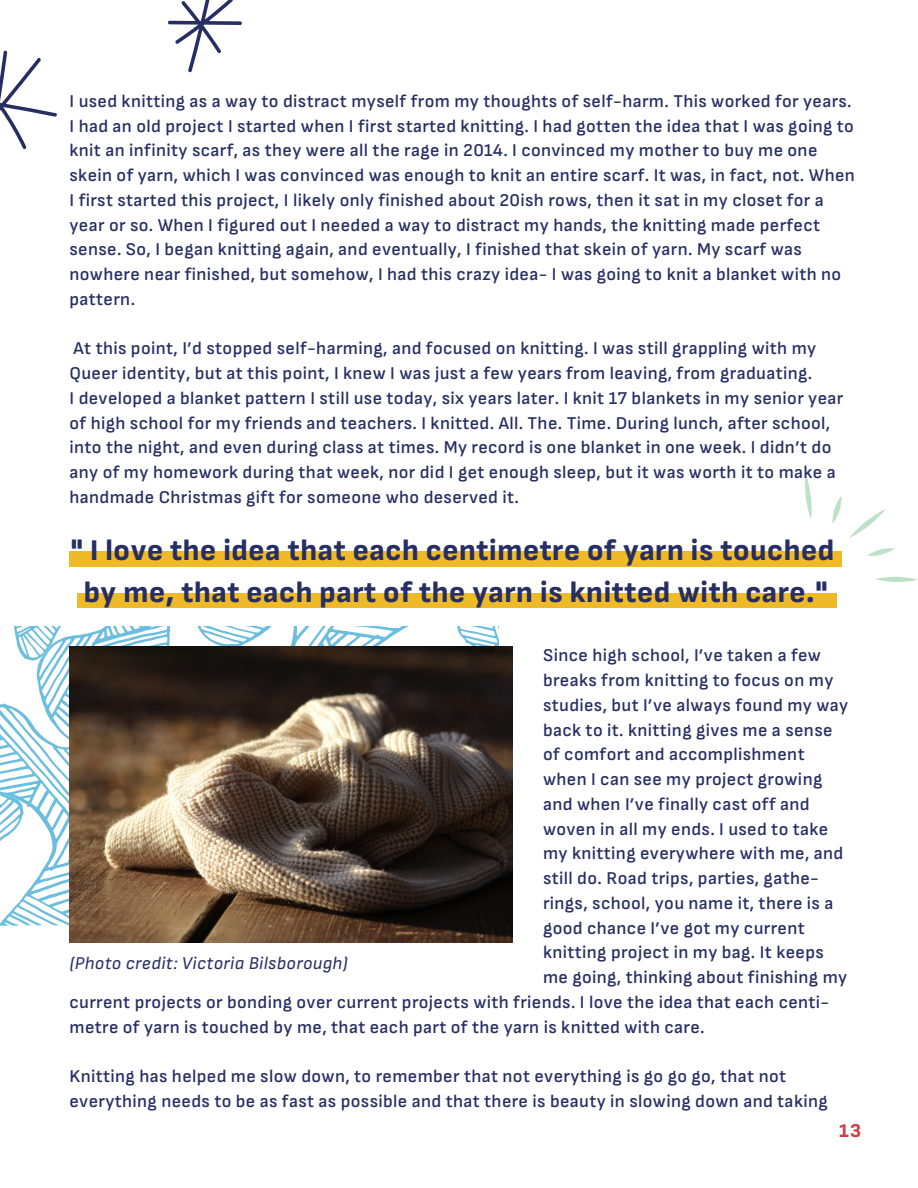
<style>
.page{position:relative;width:918px;height:1188px;background:#fff}
.page>*{position:absolute;margin:0;border:0;box-sizing:border-box;transform-origin:0 0}
.t1{font:800 30px/41.7px "Sofia Sans";letter-spacing:.02em;color:#272e64;text-align:center}
.t2{font:800 19.5px "Sofia Sans";color:#ce4049}
.t3{font:600 18px/24.8px "Sofia Sans";letter-spacing:.02em;color:#272e64}
.t4{font:italic 18px "Sofia Sans";letter-spacing:.02em;color:#272e64}
</style>
<div class="page">
<svg style="left:0;top:627px;width:499px;height:299px"></svg>
<img style="left:70px;top:646px;width:443px;height:296px">
<div style="left:70px;top:551px;width:771px;height:16px;background:#efba28"></div>
<div style="left:77px;top:593px;width:760px;height:15px;background:#efba28"></div>
<svg style="left:875px;top:577px;width:43px;height:5px"></svg>
<svg style="left:805px;top:475px;width:90px;height:91px"></svg>
<svg style="left:0;top:50px;width:57px;height:100px"></svg>
<svg style="left:168px;top:0;width:74px;height:73px"></svg>
<p class="t3" style="left:70px;top:89px;width:787px">I used knitting as a way to distract myself from my thoughts of self-harm. This worked for years.<br>I had an old project I started when I first started knitting. I had gotten the idea that I was going to knit an infinity scarf, as they were all the rage in 2014. I convinced my mother to buy me one skein of yarn, which I was convinced was enough to knit an entire scarf. It was, in fact, not. When I first started this project, I likely only finished about 20ish rows, then it sat in my closet for a year or so. When I figured out I needed a way to distract my hands, the knitting made perfect sense. So, I began knitting again, and eventually, I finished that skein of yarn. My scarf was nowhere near finished, but somehow, I had this crazy idea- I was going to knit a blanket with no pattern.</p>
<p class="t3" style="left:70px;top:337px;width:775px">At this point, I’d stopped self-harming, and focused on knitting. I was still grappling with my Queer identity, but at this point, I knew I was just a few years from leaving, from graduating.<br>I developed a blanket pattern I still use today, six years later. I knit 17 blankets in my senior year of high school for my friends and teachers. I knitted. All. The. Time. During lunch, after school, into the night, and even during class at times. My record is one blanket in one week. I didn’t do any of my homework during that week, nor did I get enough sleep, but it was worth it to make a handmade Christmas gift for someone who deserved it.</p>
<h1 class="t1" style="left:71px;top:530px;width:765px">" I love the idea that each centimetre of yarn is touched by me, that each part of the yarn is knitted with care."</h1>
<p class="t3" style="left:543px;top:643px;width:279px">Since high school, I’ve taken a few</p>
<p class="t3" style="left:543px;top:668px;width:292px">breaks from knitting to focus on my</p>
<p class="t3" style="left:543px;top:693px;width:307px">studies, but I’ve always found my way</p>
<p class="t3" style="left:543px;top:718px;width:291px">back to it. knitting gives me a sense</p>
<p class="t3" style="left:543px;top:742px;width:263px">of comfort and accomplishment</p>
<p class="t3" style="left:543px;top:767px;width:281px">when I can see my project growing</p>
<p class="t3" style="left:543px;top:792px;width:268px">and when I’ve finally cast off and</p>
<p class="t3" style="left:543px;top:817px;width:287px">woven in all my ends. I used to take</p>
<p class="t3" style="left:543px;top:841px;width:302px">my knitting everywhere with me, and</p>
<p class="t3" style="left:543px;top:866px;width:277px">still do. Road trips, parties, gathe-</p>
<p class="t3" style="left:543px;top:891px;width:292px">rings, school, you name it, there is a</p>
<p class="t3" style="left:543px;top:916px;width:263px">good chance I’ve got my current</p>
<p class="t3" style="left:543px;top:940px;width:282px">knitting project in my bag. It keeps</p>
<p class="t3" style="left:543px;top:965px;width:306px">me going, thinking about finishing my</p>
<p class="t3" style="left:70px;top:990px;width:761px">current projects or bonding over current projects with friends. I love the idea that each centi-</p>
<p class="t3" style="left:70px;top:1015px;width:637px">metre of yarn is touched by me, that each part of the yarn is knitted with care.</p>
<p class="t3" style="left:70px;top:1065px;width:760px">Knitting has helped me slow down, to remember that not everything is go go go, that not everything needs to be as fast as possible and that there is beauty in slowing down and taking</p>
<p class="t4" style="left:70px;top:953px;width:280px">(Photo credit: Victoria Bilsborough)</p>
<p class="t2" style="left:839px;top:1120px;width:24px">13</p>
</div>
